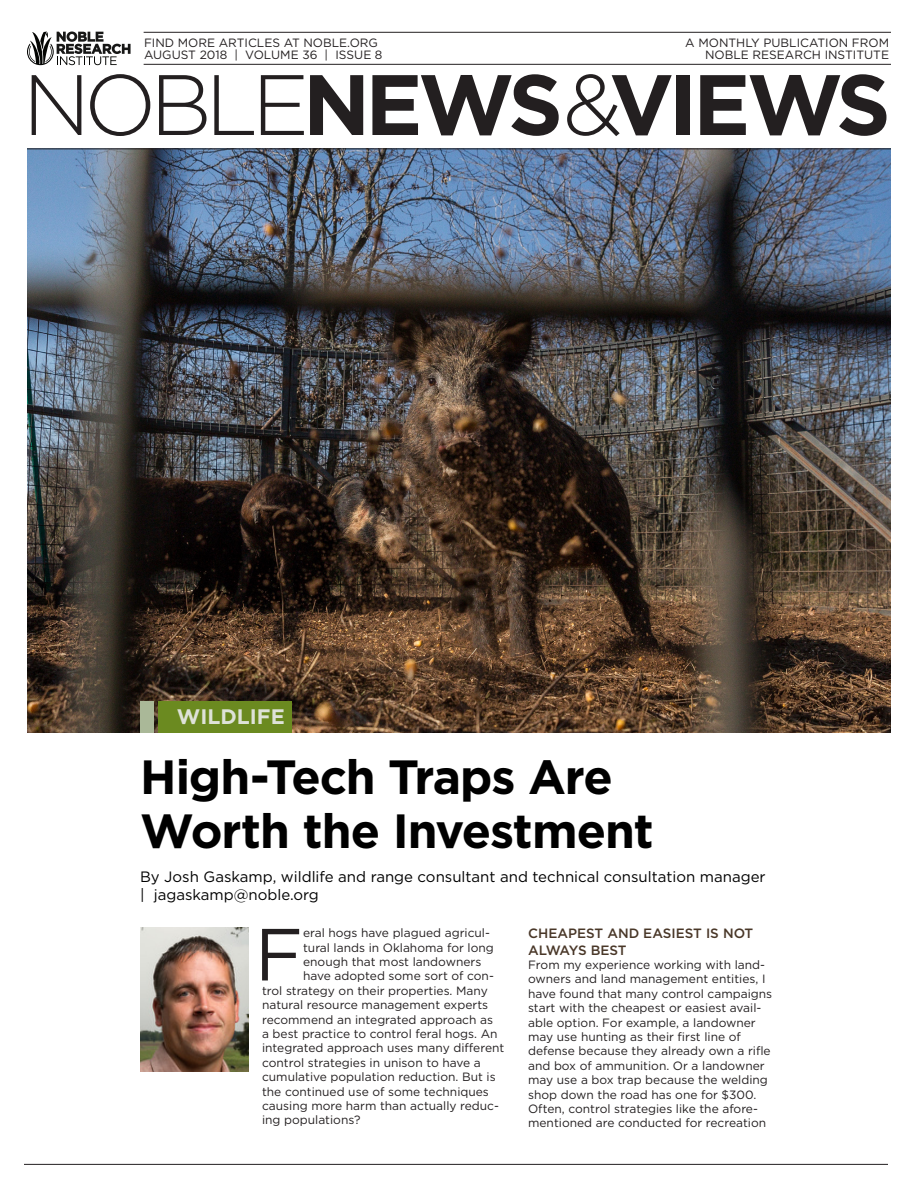
<style>
.page{position:relative;width:918px;height:1188px;background:#fff}
.page>*{position:absolute;margin:0;border:0;box-sizing:border-box;transform-origin:0 0}
.t1{font:700 85.5px "Gotham";letter-spacing:-.06em;color:#231f20}
.t2{font:73.65px "Gotham";color:#231f20}
.t3{font:700 48px/54px "Gotham";letter-spacing:-.025em;color:#000}
.t4{font:700 21px "Gotham";color:#dee2d8}
.t5{font:15px/18px "Gotham";color:#000}
.t6{font:500 13.5px/16.2px "Gotham";color:#493728}
.t7{font:12px/14.4px "Gotham";color:#231f20}
.s1{font-weight:300}
</style>
<div class="page">
<img style="left:27px;top:149px;width:864px;height:584px">
<hr style="left:24px;top:1164px;width:864px;height:1px;background:#231f20">
<svg style="left:27px;top:31px;width:104px;height:34px"></svg>
<hr style="left:144px;top:64px;width:747px;height:1px;background:#231f20">
<hr style="left:144px;top:32px;width:747px;height:1px;background:#231f20">
<hr style="left:27px;top:148px;width:864px;height:1px;background:#231f20">
<img style="left:140px;top:928px;width:108px;height:144px">
<div style="left:158px;top:701px;width:134px;height:32px;background:#6b8a20"></div>
<div style="left:140px;top:701px;width:14px;height:32px;background:#aab898"></div>
<p class="t7" style="left:685px;top:36px;width:205px;line-height:12px;text-align:right">A MONTHLY PUBLICATION FROM<br>NOBLE RESEARCH INSTITUTE</p>
<p class="t7" style="left:144px;top:36px;width:240px;line-height:12px">FIND MORE ARTICLES AT NOBLE.ORG<br>AUGUST 2018 | VOLUME 36 | ISSUE 8</p>
<h1 class="t1" style="left:23px;top:48px;width:869px"><span class="s1">NOBLE</span>NEWS<span class="s1">&amp;</span>VIEWS</h1>
<h3 class="t4" style="left:177px;top:703px;width:109px">WILDLIFE</h3>
<h3 class="t3" style="left:140px;top:750px;width:515px">High-Tech Traps Are<br>Worth the Investment</h3>
<p class="t5" style="left:140px;top:867px;width:627px">By Josh Gaskamp, wildlife and range consultant and technical consultation manager | jagaskamp@noble.org</p>
<h2 class="t2" style="left:255px;top:907px;width:50px">F</h2>
<p class="t7" style="left:303px;top:926px;width:188px">eral hogs have plagued agricul-</p>
<p class="t7" style="left:303px;top:940px;width:192px">tural lands in Oklahoma for long</p>
<p class="t7" style="left:303px;top:954px;width:180px">enough that most landowners</p>
<p class="t7" style="left:303px;top:969px;width:192px">have adopted some sort of con-</p>
<p class="t7" style="left:262px;top:983px;width:227px">trol strategy on their properties. Many</p>
<p class="t7" style="left:262px;top:998px;width:228px">natural resource management experts</p>
<p class="t7" style="left:262px;top:1012px;width:232px">recommend an integrated approach as</p>
<p class="t7" style="left:262px;top:1026px;width:237px">a best practice to control feral hogs. An</p>
<p class="t7" style="left:262px;top:1041px;width:244px">integrated approach uses many different</p>
<p class="t7" style="left:262px;top:1055px;width:220px">control strategies in unison to have a</p>
<p class="t7" style="left:262px;top:1070px;width:235px">cumulative population reduction. But is</p>
<p class="t7" style="left:262px;top:1084px;width:228px">the continued use of some techniques</p>
<p class="t7" style="left:262px;top:1098px;width:238px">causing more harm than actually reduc-</p>
<p class="t7" style="left:262px;top:1113px;width:100px">ing populations?</p>
<p class="t6" style="left:528px;top:925px;width:227px">CHEAPEST AND EASIEST IS NOT<br>ALWAYS BEST</p>
<p class="t7" style="left:528px;top:957px;width:246px">From my experience working with land&shy;owners and land management entities, I have found that many control campaigns start with the cheapest or easiest avail&shy;able option. For example, a landowner may use hunting as their first line of defense because they already own a rifle and box of ammunition. Or a landowner may use a box trap because the welding shop down the road has one for $300.<br>Often, control strategies like the afore&shy;mentioned are conducted for recreation</p>
</div>
